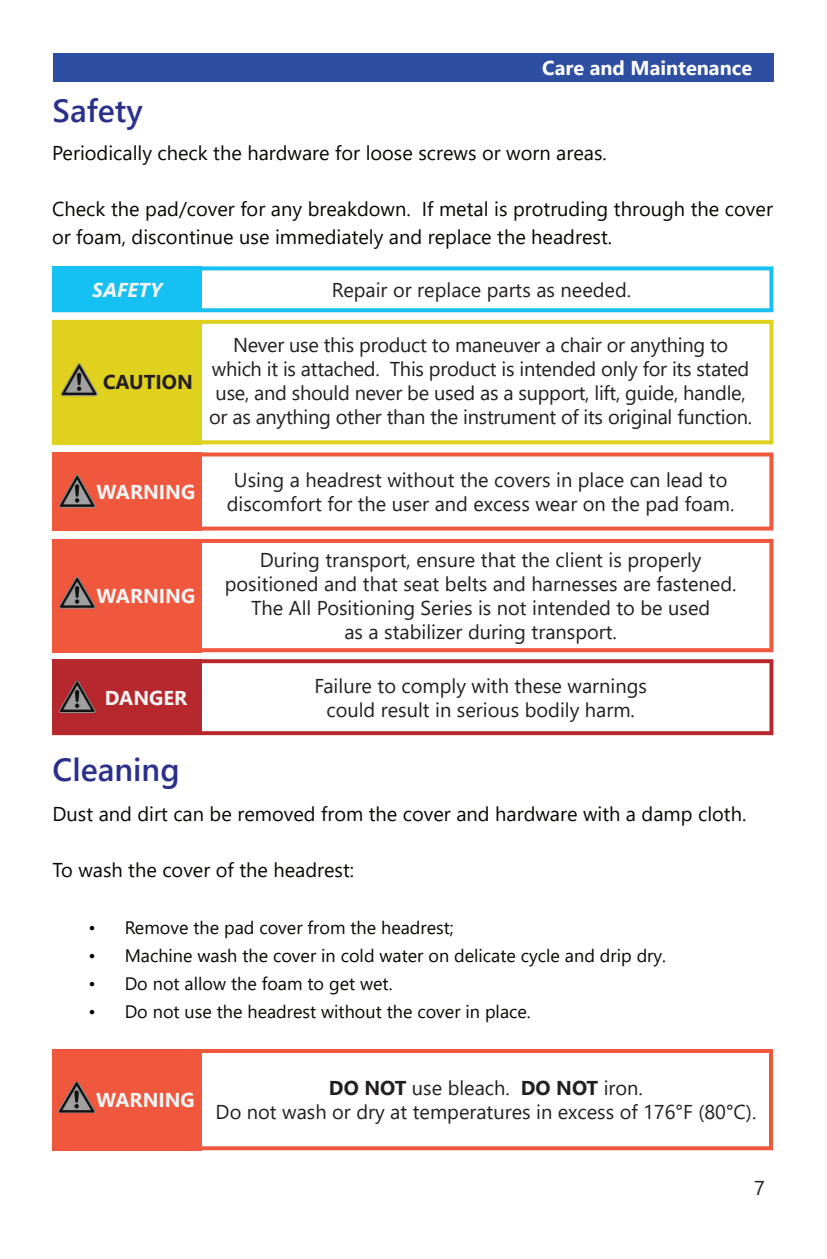
<style>
.page{position:relative;width:827px;height:1259px;background:#fff}
.page>*{position:absolute;margin:0;border:0;box-sizing:border-box;transform-origin:0 0}
.t1{font:600 32px "Segoe UI";color:#2b308b}
.t2{font:20px/24px "Segoe UI";color:#231f20;text-align:center}
.t3{font:20px/28px "Segoe UI";color:#080704}
.t4{font:700 20px "Segoe UI";color:#f5f4f4}
.t5{font:700 20px "Segoe UI";color:#fff}
.t6{font:700 20px "Segoe UI";color:#231f20}
.t7{font:italic 700 20px "Segoe UI";color:#f5f4f4}
.t8{font:18px "Segoe UI";color:#080704}
.s1{font-weight:700}
</style>
<div class="page">
<div style="left:53px;top:53px;width:720px;height:29px;background:#2e4ea1"></div>
<svg style="left:202px;top:320px;width:571px;height:124px"></svg>
<div style="left:53px;top:320px;width:149px;height:124px;background:#e0d11e"></div>
<img style="left:61px;top:363px;width:36px;height:34px">
<svg style="left:202px;top:539px;width:571px;height:113px"></svg>
<div style="left:53px;top:539px;width:149px;height:113px;background:#f0583d"></div>
<img style="left:58px;top:577px;width:37px;height:32px">
<svg style="left:202px;top:452px;width:571px;height:78px"></svg>
<div style="left:53px;top:452px;width:149px;height:78px;background:#f0583d"></div>
<img style="left:58px;top:474px;width:37px;height:34px">
<svg style="left:202px;top:266px;width:571px;height:46px"></svg>
<div style="left:53px;top:266px;width:149px;height:46px;background:#15c0f2"></div>
<svg style="left:202px;top:659px;width:571px;height:76px"></svg>
<div style="left:53px;top:659px;width:149px;height:76px;background:#b7282e"></div>
<img style="left:59px;top:680px;width:36px;height:34px">
<svg style="left:201px;top:1049px;width:571px;height:100px"></svg>
<div style="left:52px;top:1048px;width:149px;height:101px;background:#f0583d"></div>
<img style="left:58px;top:1082px;width:37px;height:29px">
<h1 class="t1" style="left:53px;top:99px;width:91px">Safety</h1>
<p class="t5" style="left:542px;top:60px;width:211px">Care and Maintenance</p>
<p class="t3" style="left:52px;top:140px;width:556px">Periodically check the hardware for loose screws or worn areas.</p>
<p class="t3" style="left:52px;top:196px;width:722px">Check the pad/cover for any breakdown. If metal is protruding through the cover or foam, discontinue use immediately and replace the headrest.</p>
<p class="t7" style="left:92px;top:282px;width:72px">SAFETY</p>
<p class="t2" style="left:332px;top:280px;width:300px">Repair or replace parts as needed.</p>
<p class="t6" style="left:103px;top:374px;width:91px">CAUTION</p>
<p class="t2" style="left:209px;top:335px;width:544px">Never use this product to maneuver a chair or anything to which it is attached. This product is intended only for its stated use, and should never be used as a support, lift, guide, handle, or as anything other than the instrument of its original function.</p>
<p class="t4" style="left:96px;top:484px;width:100px">WARNING</p>
<p class="t4" style="left:96px;top:588px;width:100px">WARNING</p>
<p class="t4" style="left:105px;top:689px;width:84px">DANGER</p>
<h1 class="t1" style="left:53px;top:757px;width:128px">Cleaning</h1>
<p class="t2" style="left:227px;top:469px;width:509px">Using a headrest without the covers in place can lead to discomfort for the user and excess wear on the pad foam.</p>
<p class="t2" style="left:225px;top:549px;width:513px">During transport, ensure that the client is properly positioned and that seat belts and harnesses are fastened.<br>The All Positioning Series is not intended to be used<br>as a stabilizer during transport.</p>
<p class="t2" style="left:314px;top:675px;width:334px">Failure to comply with these warnings could result in serious bodily harm.</p>
<p class="t3" style="left:53px;top:802px;width:694px">Dust and dirt can be removed from the cover and hardware with a damp cloth.</p>
<p class="t3" style="left:53px;top:858px;width:303px">To wash the cover of the headrest:</p>
<p class="t8" style="left:89px;top:920px;width:366px">• Remove the pad cover from the headrest;</p>
<p class="t8" style="left:89px;top:948px;width:578px">• Machine wash the cover in cold water on delicate cycle and drip dry.</p>
<p class="t8" style="left:89px;top:976px;width:305px">• Do not allow the foam to get wet.</p>
<p class="t8" style="left:89px;top:1004px;width:443px">• Do not use the headrest without the cover in place.</p>
<p class="t4" style="left:96px;top:1092px;width:100px">WARNING</p>
<p class="t2" style="left:215px;top:1077px;width:542px"><span class="s1">DO NOT</span> use bleach. <span class="s1">DO NOT</span> iron.<br>Do not wash or dry at temperatures in excess of 176°F (80°C).</p>
<p class="t2" style="left:753px;top:1177px;width:12px">7</p>
</div>
